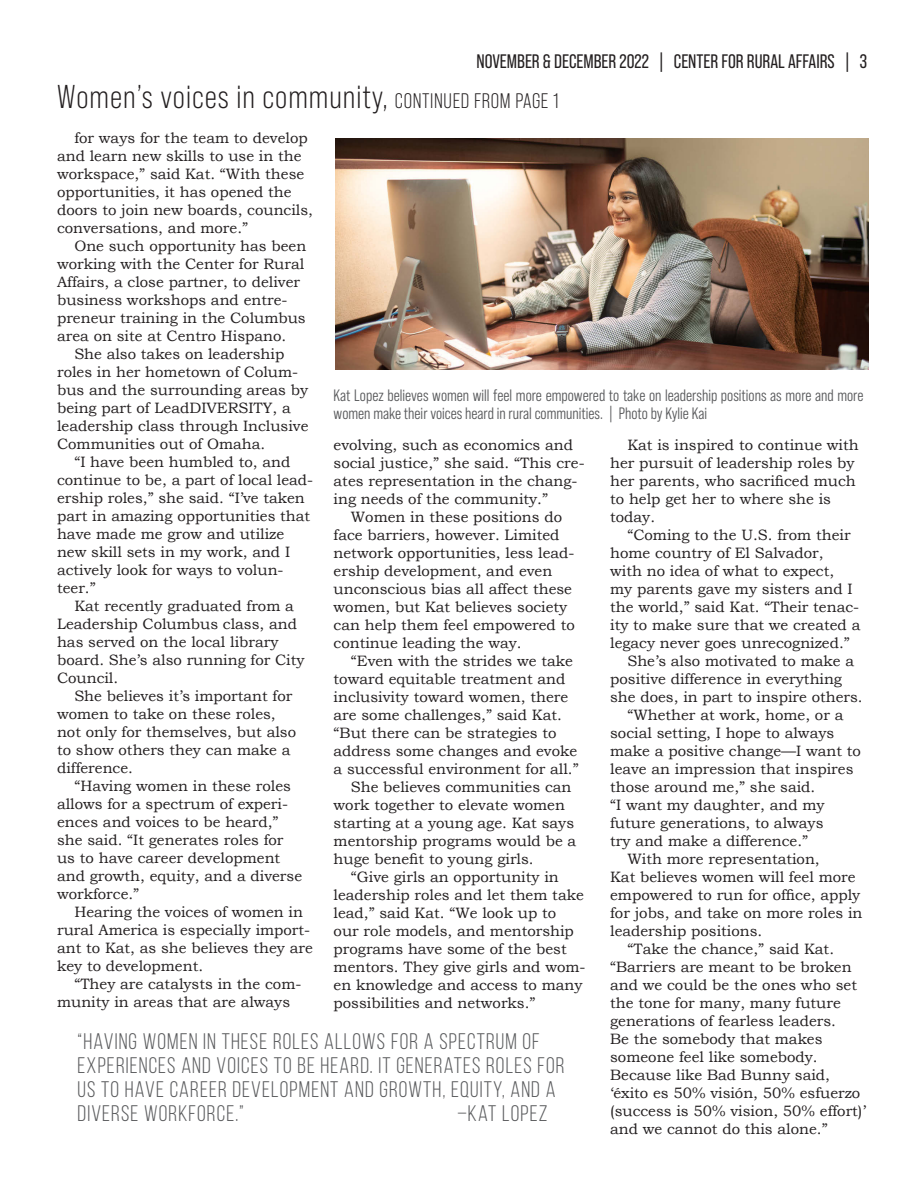
<style>
.page{position:relative;width:918px;height:1188px;background:#fff}
.page>*{position:absolute;margin:0;border:0;box-sizing:border-box;transform-origin:0 0}
.Headline{font:33px "Bebas Neue Pro";letter-spacing:.03em;color:#231f20}
.Section_Title{font:22.5px/24px "Bebas Neue";letter-spacing:.05em;color:#58595b}
.Body_Copy{font:19.5px "Bebas Neue Pro";color:#231f20}
.t1{font:16.5px/18px "Bebas Neue Pro Middle";color:#58595b}
.t2{font:15px/18px "Bookman Old Style";color:#231f20}
.s1{font-size:21px}
</style>
<div class="page">
<img style="left:335px;top:139px;width:534px;height:231px">
<p class="Body_Copy" style="left:476px;top:51px;width:392px">NOVEMBER &amp; DECEMBER 2022 | CENTER FOR RURAL AFFAIRS | 3</p>
<p class="Headline" style="left:57px;top:79px;width:503px">Women’s voices in community, <span class="s1">CONTINUED FROM PAGE 1</span></p>
<p class="t2" style="left:57px;top:129px;width:257px;text-indent:17px">for ways for the team to develop and learn new skills to use in the workspace,” said Kat. “With these opportunities, it has opened the doors to join new boards, councils, conversations, and more.”</p>
<p class="t2" style="left:57px;top:237px;width:251px;text-indent:17px">One such opportunity has been working with the Center for Rural<br>Affairs, a close partner, to deliver business workshops and entre&shy;preneur training in the Columbus area on site at Centro Hispano.</p>
<p class="t2" style="left:57px;top:345px;width:253px;text-indent:17px">She also takes on leadership roles in her hometown of Colum&shy;bus and the surrounding areas by being part of LeadDIVERSITY, a leadership class through Inclusive<br>Communities out of Omaha.</p>
<p class="t2" style="left:57px;top:453px;width:258px;text-indent:17px">“I have been humbled to, and continue to be, a part of local lead&shy;ership roles,” she said. “I’ve taken part in amazing opportunities that have made me grow and utilize new skill sets in my work, and I actively look for ways to volun&shy;teer.”</p>
<p class="t2" style="left:57px;top:597px;width:249px;text-indent:17px">Kat recently graduated from a<br>Leadership Columbus class, and has served on the local library board. She’s also running for City<br>Council.</p>
<p class="t2" style="left:57px;top:687px;width:241px;text-indent:17px">She believes it’s important for women to take on these roles, not only for themselves, but also to show others they can make a difference.</p>
<p class="t2" style="left:57px;top:777px;width:247px;text-indent:17px">“Having women in these roles allows for a spectrum of experi&shy;ences and voices to be heard,” she said. “It generates roles for us to have career development and growth, equity, and a diverse workforce.”</p>
<p class="t2" style="left:57px;top:903px;width:257px;text-indent:17px">Hearing the voices of women in rural America is especially import&shy;ant to Kat, as she believes they are key to development.</p>
<p class="t2" style="left:57px;top:975px;width:246px;text-indent:17px">“They are catalysts in the com&shy;munity in areas that are always</p>
<p class="t1" style="left:334px;top:386px;width:531px">Kat Lopez believes women will feel more empowered to take on leadership positions as more and more women make their voices heard in rural communities. | Photo by Kylie Kai</p>
<p class="t2" style="left:334px;top:436px;width:253px">evolving, such as economics and social justice,” she said. “This cre&shy;ates representation in the chang&shy;ing needs of the community.”</p>
<p class="t2" style="left:334px;top:508px;width:243px;text-indent:17px">Women in these positions do face barriers, however. Limited network opportunities, less lead&shy;ership development, and even unconscious bias all affect these women, but Kat believes society can help them feel empowered to continue leading the way.</p>
<p class="t2" style="left:334px;top:652px;width:247px;text-indent:17px">“Even with the strides we take toward equitable treatment and inclusivity toward women, there are some challenges,” said Kat. “But there can be strategies to address some changes and evoke a successful environment for all.”</p>
<p class="t2" style="left:334px;top:778px;width:244px;text-indent:17px">She believes communities can work together to elevate women starting at a young age. Kat says mentorship programs would be a huge benefit to young girls.</p>
<p class="t2" style="left:334px;top:868px;width:253px;text-indent:17px">“Give girls an opportunity in leadership roles and let them take lead,” said Kat. “We look up to<br>our role models, and mentorship programs have some of the best mentors. They give girls and wom&shy;en knowledge and access to many possibilities and networks.”</p>
<p class="t2" style="left:610px;top:436px;width:250px;text-indent:17px">Kat is inspired to continue with her pursuit of leadership roles by her parents, who sacrificed much to help get her to where she is today.</p>
<p class="t2" style="left:610px;top:526px;width:252px;text-indent:17px">“Coming to the U.S. from their home country of El Salvador,<br>with no idea of what to expect,<br>my parents gave my sisters and I the world,” said Kat. “Their tenac&shy;ity to make sure that we created a legacy never goes unrecognized.”</p>
<p class="t2" style="left:610px;top:652px;width:254px;text-indent:17px">She’s also motivated to make a positive difference in everything she does, in part to inspire others.</p>
<p class="t2" style="left:610px;top:706px;width:252px;text-indent:17px">“Whether at work, home, or a social setting, I hope to always make a positive change—I want to leave an impression that inspires those around me,” she said.<br>“I want my daughter, and my future generations, to always<br>try and make a difference.”</p>
<p class="t2" style="left:610px;top:850px;width:254px;text-indent:17px">With more representation,<br>Kat believes women will feel more empowered to run for office, apply for jobs, and take on more roles in leadership positions.</p>
<p class="t2" style="left:610px;top:940px;width:257px;text-indent:17px">“Take the chance,” said Kat. “Barriers are meant to be broken and we could be the ones who set the tone for many, many future generations of fearless leaders.<br>Be the somebody that makes someone feel like somebody.<br>Because like Bad Bunny said, ‘éxito es 50% visión, 50% esfuerzo (success is 50% vision, 50% effort)’ and we cannot do this alone.”</p>
<p class="Section_Title" style="left:78px;top:1029px;width:488px">“HAVING WOMEN IN THESE ROLES ALLOWS FOR A SPECTRUM OF EXPERIENCES AND VOICES TO BE HEARD. IT GENERATES ROLES FOR US TO HAVE CAREER DEVELOPMENT AND GROWTH, EQUITY, AND A DIVERSE WORKFORCE.”</p>
<p class="Section_Title" style="left:457px;top:1102px;width:92px">–KAT LOPEZ</p>
</div>
